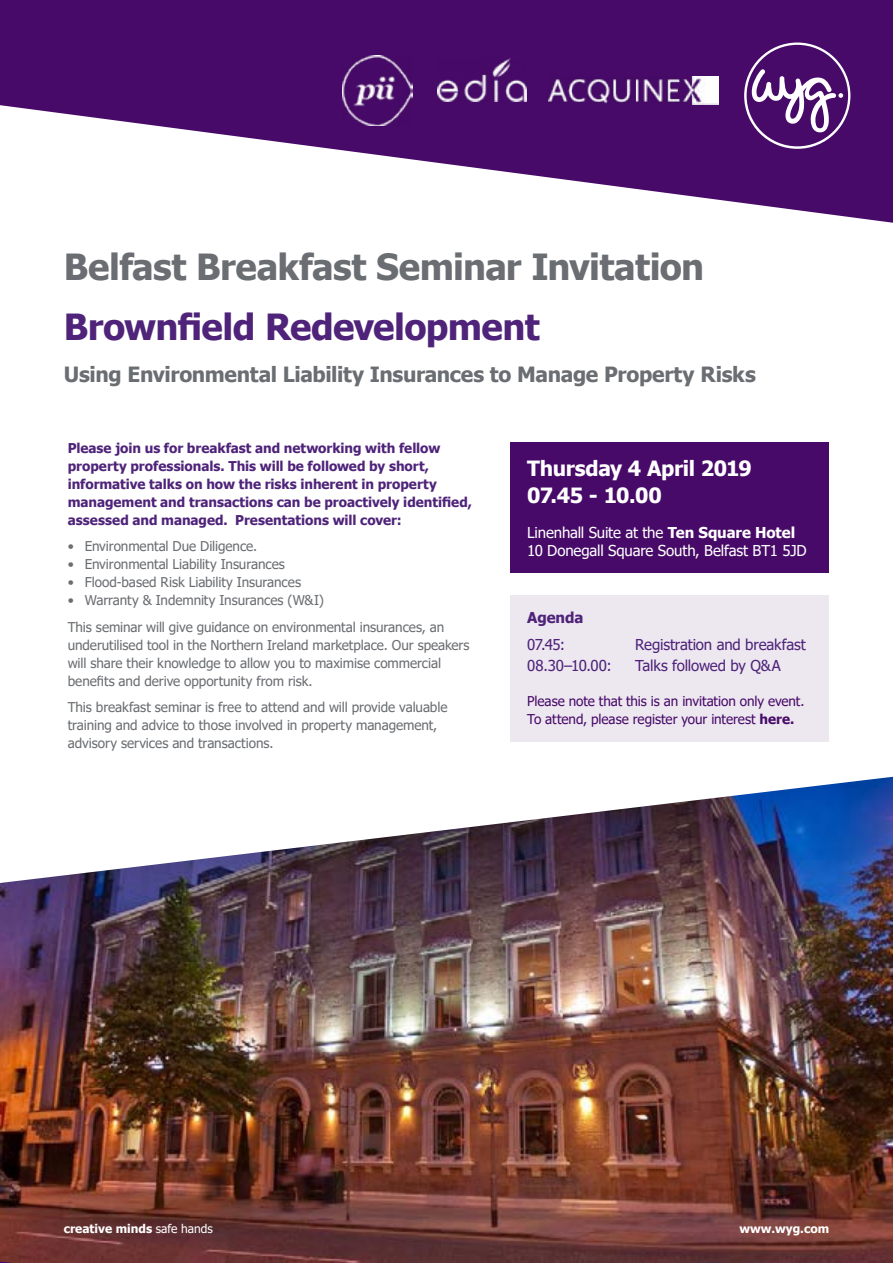
<style>
.page{position:relative;width:893px;height:1263px;background:#fff}
.page>*{position:absolute;margin:0;border:0;box-sizing:border-box;transform-origin:0 0}
.t1{font:700 36px "Tahoma";letter-spacing:-.02em;color:#6a6d71}
.t2{font:700 36px "Tahoma";letter-spacing:-.02em;color:#4e2379}
.t3{font:700 21px "Tahoma";letter-spacing:-.015em;color:#6a6d71}
.t4{font:700 21px/27px "Tahoma";letter-spacing:-.02em;color:#fff}
.t5{font:15px/18px "Tahoma";letter-spacing:-.01em;color:#fff}
.t6{font:15px "Tahoma";letter-spacing:-.01em;color:#4e2379}
.t7{font:700 15px "Tahoma";letter-spacing:-.01em;color:#4e2379}
.t8{font:13.5px/18px "Tahoma";letter-spacing:-.005em;color:#6a6d71}
.t9{font:700 13.5px/18px "Tahoma";letter-spacing:-.005em;color:#4e2379}
.t10{font:13.5px/18px "Tahoma";letter-spacing:-.005em;color:#470a68}
.t11{font:700 12px "Tahoma";color:#fff}
.s1{font-weight:700}
.s2{font-weight:400}
</style>
<div class="page">
<svg style="left:0;top:0;width:893px;height:223px;fill:#470a68"></svg>
<img style="left:549px;top:77px;width:169px;height:27px">
<img style="left:438px;top:59px;width:89px;height:42px">
<svg style="left:744px;top:43px;width:106px;height:106px"></svg>
<img style="left:343px;top:56px;width:69px;height:69px">
<img style="left:0;top:777px;width:893px;height:486px">
<div style="left:510px;top:442px;width:319px;height:130px;background:#470a68"></div>
<div style="left:510px;top:595px;width:319px;height:146px;background:#ede7f0"></div>
<h1 class="t1" style="left:64px;top:242px;width:642px">Belfast Breakfast Seminar Invitation</h1>
<h1 class="t2" style="left:64px;top:302px;width:477px">Brownfield Redevelopment</h1>
<h2 class="t3" style="left:64px;top:360px;width:694px">Using Environmental Liability Insurances to Manage Property Risks</h2>
<p class="t9" style="left:68px;top:439px;width:406px">Please join us for breakfast and networking with fellow property professionals. This will be followed by short, informative talks on how the risks inherent in property management and transactions can be proactively identified, assessed and managed. Presentations will cover:</p>
<p class="t8" style="left:68px;top:538px;width:191px">• Environmental Due Diligence.</p>
<p class="t8" style="left:68px;top:556px;width:219px">• Environmental Liability Insurances</p>
<p class="t8" style="left:68px;top:574px;width:235px">• Flood-based Risk Liability Insurances</p>
<p class="t8" style="left:68px;top:588px;width:378px;line-height:26.5px">• Warranty &amp; Indemnity Insurances (W&amp;I)<br>This seminar will give guidance on environmental insurances, an</p>
<p class="t8" style="left:68px;top:637px;width:403px">underutilised tool in the Northern Ireland marketplace. Our speakers will share their knowledge to allow you to maximise commercial benefits and derive opportunity from risk.</p>
<p class="t8" style="left:68px;top:699px;width:381px">This breakfast seminar is free to attend and will provide valuable training and advice to those involved in property management, advisory services and transactions.</p>
<h2 class="t4" style="left:527px;top:455px;width:226px">Thursday 4 April 2019<br>07.45 - 10.00</h2>
<p class="t5" style="left:527px;top:524px;width:281px">Linenhall Suite at the <span class="s1">Ten Square Hotel<br></span>10 Donegall Square South, Belfast BT1 5JD</p>
<p class="t7" style="left:527px;top:607px;width:58px">Agenda</p>
<p class="t6" style="left:527px;top:635px;width:39px">07.45:</p>
<p class="t6" style="left:635px;top:635px;width:172px">Registration and breakfast</p>
<p class="t6" style="left:527px;top:656px;width:86px">08.30–10.00:</p>
<p class="t6" style="left:635px;top:656px;width:147px">Talks followed by Q&amp;A</p>
<p class="t10" style="left:527px;top:693px;width:279px">Please note that this is an invitation only event.<br>To attend, please register your interest <span class="s1">here.</span></p>
<p class="t11" style="left:64px;top:1220px;width:151px">creative minds <span class="s2">safe hands</span></p>
<p class="t11" style="left:739px;top:1220px;width:91px">www.wyg.com</p>
</div>
